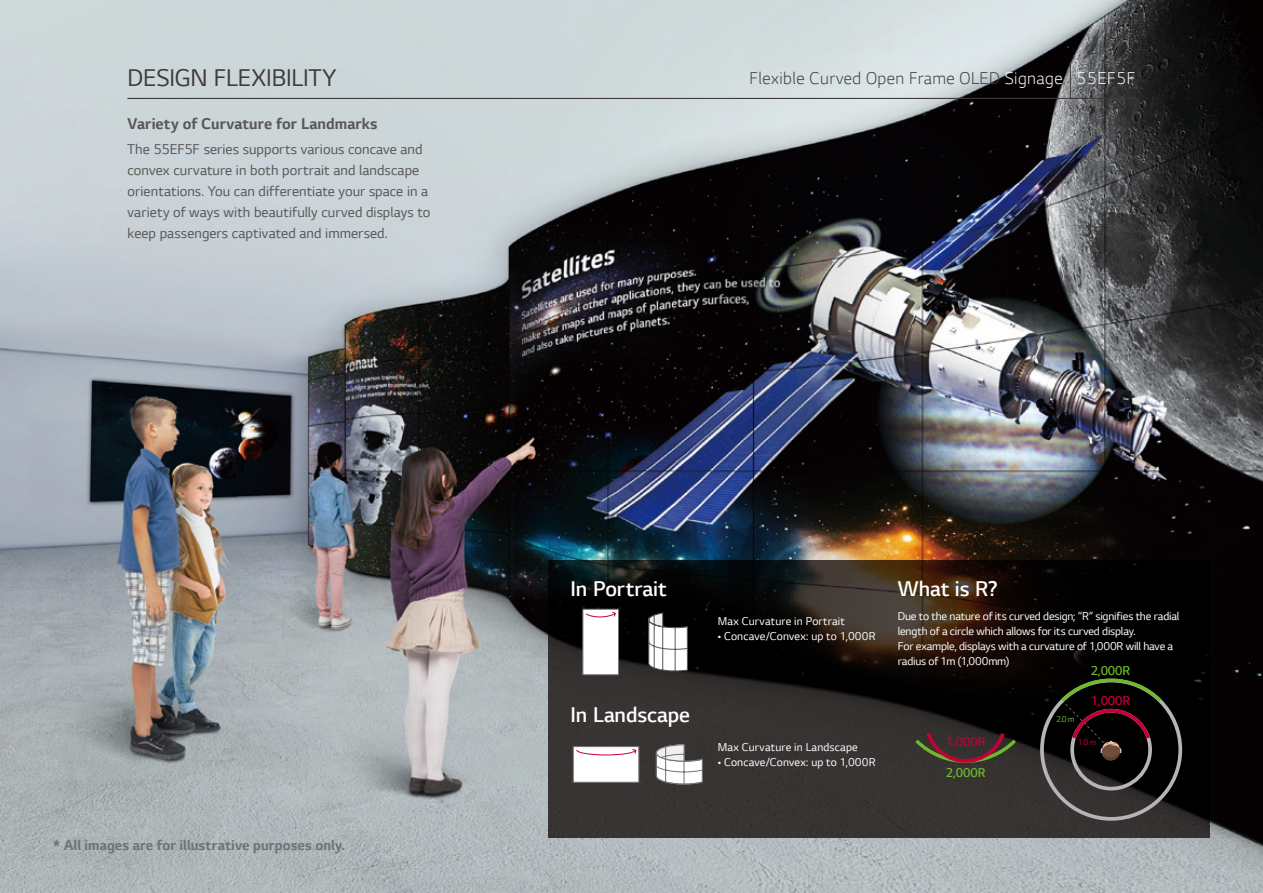
<style>
.page{position:relative;width:1263px;height:893px;background:#fff}
.page>*{position:absolute;margin:0;border:0;box-sizing:border-box;transform-origin:0 0}
.t1{font:25.5px "LG Smart";letter-spacing:-.005em;color:#3f3b3a}
.t2{font:300 22.5px "LG Smart";color:#fff}
.t3{font:300 18px "LG Smart";letter-spacing:.025em;color:#3f3b3a}
.t4{font:700 16.5px "LG Smart";letter-spacing:.005em;color:#595857}
.t5{font:15px/21px "LG Smart";letter-spacing:.005em;color:#595857}
.t6{font:700 15px "LG Smart";letter-spacing:.01em;color:#727272}
.t7{font:300 13.5px "LG Smart";letter-spacing:-.01em;color:#6fba2c}
.t8{font:300 13.5px "LG Smart";letter-spacing:-.01em;color:#c40037}
.t9{font:12px/15px "LG Smart";letter-spacing:-.01em;color:#fff}
.t10{font:12px "LG Smart";letter-spacing:.01em;color:#fff}
.t11{font:12px "LG Smart";letter-spacing:.015em;color:#fff}
.t12{font:9px "LG Smart";color:#c40037}
.t13{font:9px "LG Smart";color:#6fba2c}
.s1{color:#fff}
</style>
<div class="page">
<img style="left:0;top:0;width:1263px;height:893px">
<svg style="left:548px;top:561px;width:662px;height:277px;background:#211e1b"></svg>
<div style="left:573px;top:746px;width:66px;height:37px;background:#fff;border:1px solid #727272"></div>
<svg style="left:576px;top:749px;width:61px;height:7px"></svg>
<svg style="left:656px;top:744px;width:47px;height:41px"></svg>
<div style="left:582px;top:609px;width:37px;height:66px;background:#fff;border:1px solid #727272"></div>
<svg style="left:585px;top:611px;width:31px;height:6px"></svg>
<svg style="left:648px;top:612px;width:40px;height:59px"></svg>
<div style="left:1040px;top:679px;width:142px;height:142px;border:4px solid #b5b5b6;border-radius:50%"></div>
<div style="left:1070px;top:709px;width:82px;height:81px;border:4px solid #b5b5b6;border-radius:50%"></div>
<svg style="left:1061px;top:679px;width:100px;height:82px;background:#19120d"></svg>
<svg style="left:915px;top:729px;width:101px;height:36px;background:#43322d"></svg>
<hr style="left:1070px;top:62px;width:1px;height:36px;background:#3f3b3a">
<hr style="left:128px;top:98px;width:1007px;height:1px;background:#3f3b3a">
<h1 class="t1" style="left:128px;top:60px;width:210px">DESIGN FLEXIBILITY</h1>
<p class="t4" style="left:128px;top:113px;width:252px">Variety of Curvature for Landmarks</p>
<p class="t5" style="left:128px;top:138px;width:304px">The 55EF5F series supports various concave and convex curvature in both portrait and landscape orientations. You can differentiate your space in a variety of ways with beautifully curved displays to keep passengers captivated and immersed.</p>
<p class="t6" style="left:53px;top:835px;width:294px">* All images are for illustrative purposes only.</p>
<p class="t3" style="left:749px;top:66px;width:387px">Flexible Curved Open Frame OLED <span class="s1">Signage 55EF5F</span></p>
<h2 class="t2" style="left:570px;top:573px;width:98px">In Portrait</h2>
<h2 class="t2" style="left:570px;top:700px;width:121px">In Landscape</h2>
<p class="t11" style="left:718px;top:613px;width:129px">Max Curvature in Portrait</p>
<p class="t10" style="left:718px;top:628px;width:159px">• Concave/Convex: up to 1,000R</p>
<p class="t11" style="left:718px;top:739px;width:142px">Max Curvature in Landscape</p>
<p class="t10" style="left:718px;top:754px;width:159px">• Concave/Convex: up to 1,000R</p>
<h2 class="t2" style="left:898px;top:574px;width:101px">What is R?</h2>
<p class="t9" style="left:898px;top:608px;width:283px">Due to the nature of its curved design; “R” signifies the radial length of a circle which allows for its curved display.<br>For example, displays with a curvature of 1,000R will have a radius of 1m (1,000mm)</p>
<p class="t7" style="left:1091px;top:661px;width:41px">2,000R</p>
<p class="t8" style="left:1091px;top:692px;width:41px">1,000R</p>
<p class="t12" style="left:1078px;top:736px;width:20px">1.0 m</p>
<p class="t13" style="left:1056px;top:713px;width:20px">2.0 m</p>
<p class="t8" style="left:946px;top:733px;width:41px">1,000R</p>
<p class="t7" style="left:946px;top:763px;width:41px">2,000R</p>
</div>
